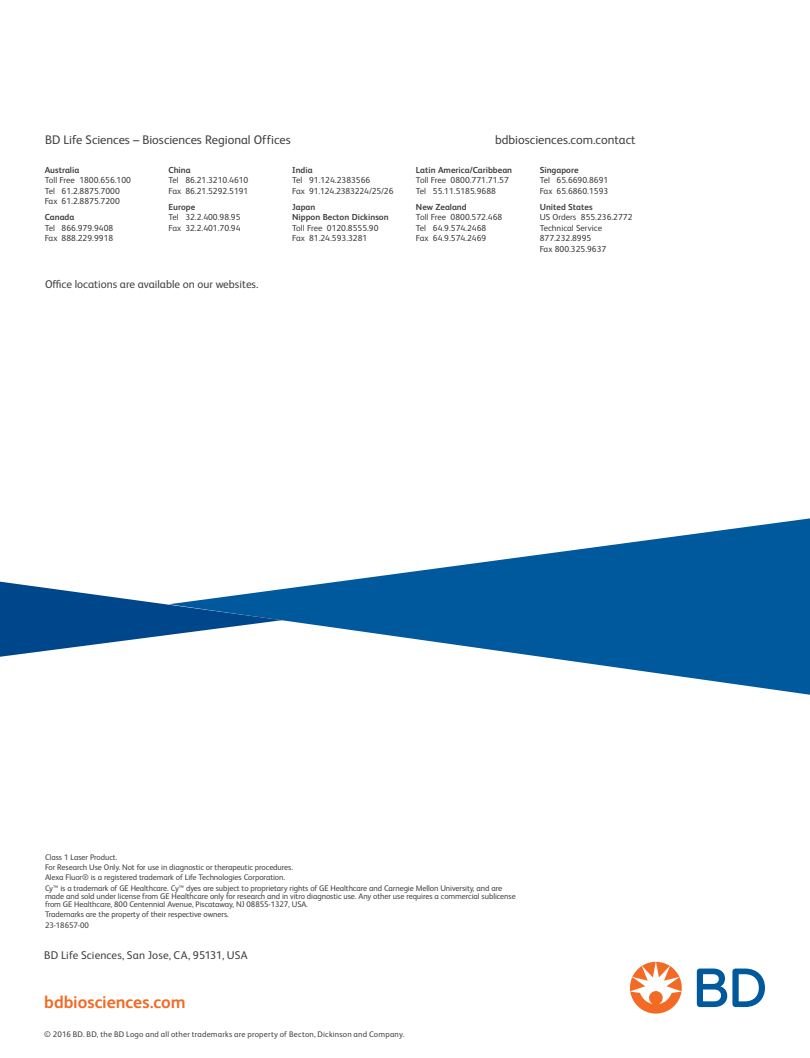
<style>
.page{position:relative;width:810px;height:1058px;background:#fff}
.page>*{position:absolute;margin:0;border:0;box-sizing:border-box;transform-origin:0 0}
.t1{font:700 17.5px "FS Albert Pro";letter-spacing:-.005em;color:#f26a24}
.t2{font:12.5px "FS Albert Pro";color:#414042}
.t3{font:11.25px "FS Albert Pro";color:#414042}
.t4{font:8.75px/10.5px "FS Albert Pro";color:#414042}
.t5{font:700 8.75px/10.5px "FS Albert Pro";color:#414042}
.t6{font:8.12px/10.4px "FS Albert Pro";letter-spacing:-.01em;color:#414042}
.t7{font:8.12px "FS Albert Pro";letter-spacing:.02em;color:#414042}
</style>
<div class="page">
<svg style="left:697px;top:968px;width:68px;height:39px"></svg>
<svg style="left:630px;top:961px;width:52px;height:52px"></svg>
<svg style="left:282px;top:518px;width:528px;height:176px;fill:#00589d"></svg>
<svg style="left:0;top:581px;width:282px;height:75px"></svg>
<h2 class="t2" style="left:45px;top:131px;width:247px">BD Life Sciences – Biosciences Regional Offices</h2>
<h2 class="t2" style="left:495px;top:131px;width:142px">bdbiosciences.com.contact</h2>
<p class="t5" style="left:45px;top:164px;width:36px">Australia</p>
<p class="t4" style="left:45px;top:174px;width:88px">Toll Free 1800.656.100<br>Tel 61.2.8875.7000<br>Fax 61.2.8875.7200</p>
<p class="t5" style="left:45px;top:212px;width:31px">Canada</p>
<p class="t4" style="left:45px;top:222px;width:70px">Tel 866.979.9408<br>Fax 888.229.9918</p>
<p class="t5" style="left:168px;top:164px;width:24px">China</p>
<p class="t4" style="left:168px;top:174px;width:81px">Tel 86.21.3210.4610<br>Fax 86.21.5292.5191</p>
<p class="t5" style="left:168px;top:201px;width:28px">Europe</p>
<p class="t4" style="left:168px;top:211px;width:74px">Tel 32.2.400.98.95<br>Fax 32.2.401.70.94</p>
<h3 class="t3" style="left:45px;top:276px;width:215px">Office locations are available on our websites.</h3>
<p class="t5" style="left:292px;top:164px;width:22px">India</p>
<p class="t4" style="left:292px;top:174px;width:103px">Tel 91.124.2383566<br>Fax 91.124.2383224/25/26</p>
<p class="t5" style="left:292px;top:201px;width:98px">Japan<br>Nippon Becton Dickinson</p>
<p class="t4" style="left:292px;top:222px;width:88px">Toll Free 0120.8555.90<br>Fax 81.24.593.3281</p>
<p class="t5" style="left:416px;top:164px;width:98px">Latin America/Caribbean</p>
<p class="t4" style="left:416px;top:174px;width:94px">Toll Free 0800.771.71.57<br>Tel 55.11.5185.9688</p>
<p class="t5" style="left:416px;top:201px;width:52px">New Zealand</p>
<p class="t4" style="left:416px;top:211px;width:88px">Toll Free 0800.572.468<br>Tel 64.9.574.2468<br>Fax 64.9.574.2469</p>
<p class="t5" style="left:540px;top:164px;width:40px">Singapore</p>
<p class="t4" style="left:540px;top:174px;width:70px">Tel 65.6690.8691<br>Fax 65.6860.1593</p>
<p class="t5" style="left:540px;top:201px;width:54px">United States</p>
<p class="t4" style="left:540px;top:211px;width:94px">US Orders 855.236.2772<br>Technical Service<br>877.232.8995<br>Fax 800.325.9637</p>
<p class="t6" style="left:45px;top:851px;width:459px">Class 1 Laser Product.<br>For Research Use Only. Not for use in diagnostic or therapeutic procedures.<br>Alexa Fluor® is a registered trademark of Life Technologies Corporation.<br>Cy™ is a trademark of GE Healthcare. Cy™ dyes are subject to proprietary rights of GE Healthcare and Carnegie Mellon University, and are</p>
<p class="t6" style="left:45px;top:891px;width:472px;line-height:8.1px">made and sold under license from GE Healthcare only for research and in vitro diagnostic use. Any other use requires a commercial sublicense from GE Healthcare, 800 Centennial Avenue, Piscataway, NJ 08855-1327, USA.</p>
<p class="t6" style="left:45px;top:908px;width:185px">Trademarks are the property of their respective owners.<br>23-18657-00</p>
<h3 class="t3" style="left:44px;top:947px;width:205px">BD Life Sciences, San Jose, CA, 95131, USA</h3>
<h1 class="t1" style="left:44px;top:989px;width:143px">bdbiosciences.com</h1>
<p class="t7" style="left:44px;top:1028px;width:362px">© 2016 BD. BD, the BD Logo and all other trademarks are property of Becton, Dickinson and Company.</p>
</div>
